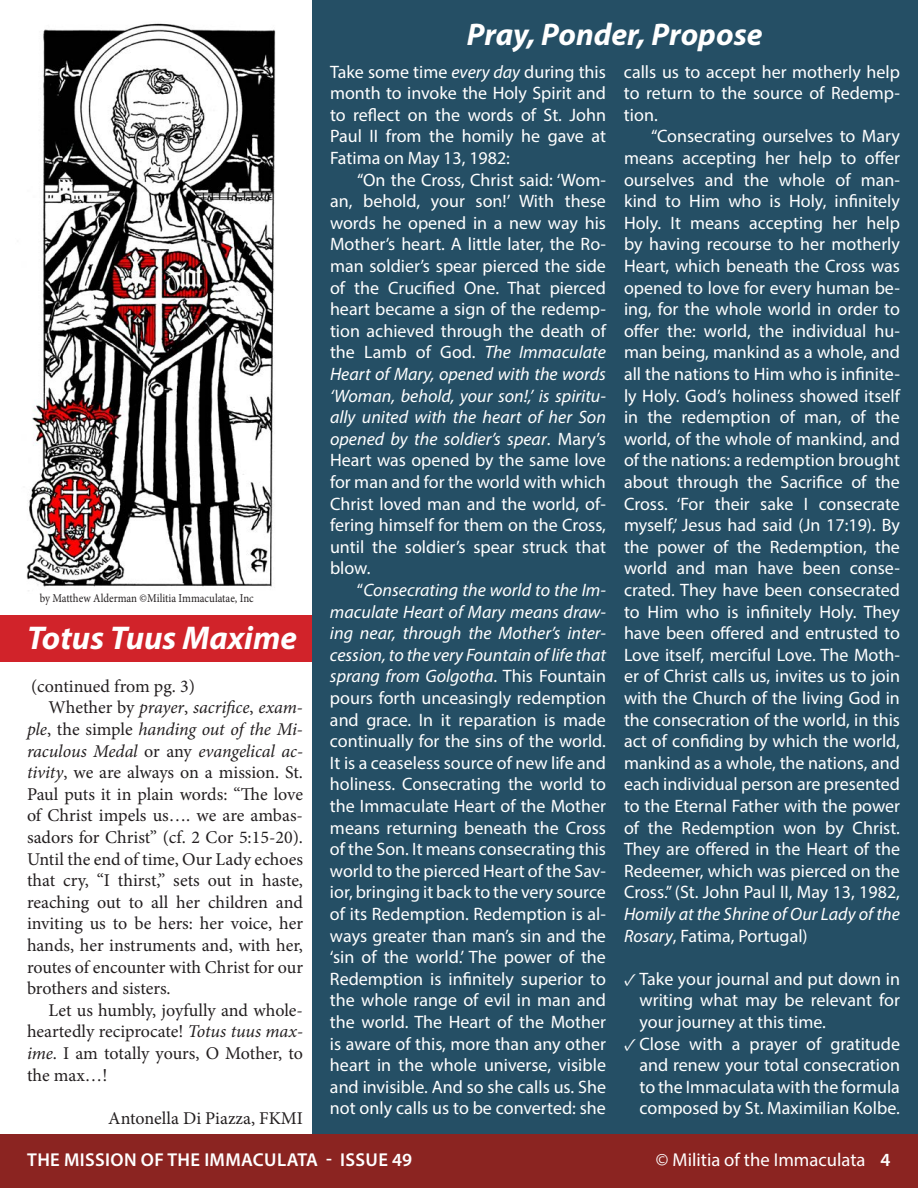
<style>
.page{position:relative;width:918px;height:1188px;background:#fff}
.page>*{position:absolute;margin:0;border:0;box-sizing:border-box;transform-origin:0 0}
.t1{font:italic 700 33px "Myriad Pro";color:#fff}
.t2{font:italic 700 31.5px "Myriad Pro";color:#fff}
.t3{font:600 18.6px "Myriad Pro";letter-spacing:.02em;color:#fff}
.t4{font:18.6px "Myriad Pro";color:#fff}
.t5{font:18px/21.6px "Myriad Pro";color:#fff;text-align:justify}
.t6{font:18px/21.6px "Minion Pro";letter-spacing:-.005em;color:#231f20;text-align:justify}
.t7{font:12px "Minion Pro";color:#231f20;scale:.9 1}
.s1{font-style:italic}
.s2{font-family:"Minion Pro";font-weight:700}
.s3{font-weight:600}
</style>
<div class="page">
<div style="left:0;top:1134px;width:918px;height:54px;background:#8b2421"></div>
<div style="left:1px;top:616px;width:311px;height:46px;background:#d1232a"></div>
<img style="left:26px;top:23px;width:250px;height:568px">
<div style="left:312px;top:0;width:606px;height:1134px;background:#254f65"></div>
<p class="t7" style="left:40px;top:590px;width:239px">by Matthew Alderman ©Militia Immaculatae, Inc</p>
<p class="t1" style="left:27px;top:617px;width:271px">Totus Tuus Maxime</p>
<p class="t6" style="left:31px;top:675px;width:165px">(continued from pg. 3)</p>
<p class="t6" style="left:27px;top:697px;width:278px;text-indent:22px">Whether by <span class="s1">prayer</span>, <span class="s1">sacrifice</span>, <span class="s1">exam&shy;ple</span>, the simple <span class="s1">handing out of the Mi&shy;raculous Medal</span> or any <span class="s1">evangelical ac&shy;tivity</span>, we are always on a mission. St.<br>Paul puts it in plain words: “The love of Christ impels us…. we are ambas&shy;sadors for Christ” (cf. 2 Cor 5:15-20).<br>Until the end of time, Our Lady echoes that cry, “I thirst,” sets out in haste, reaching out to all her children and inviting us to be hers: her voice, her hands, her instruments and, with her, routes of encounter with Christ for our brothers and sisters.</p>
<p class="t6" style="left:27px;top:999px;width:278px;text-indent:22px">Let us humbly, joyfully and whole&shy;heartedly reciprocate! <span class="s1">Totus tuus max&shy;ime</span>. I am totally yours, O Mother, to the max…!</p>
<p class="t6" style="left:108px;top:1107px;width:196px">Antonella Di Piazza, FKMI</p>
<p class="t2" style="left:467px;top:14px;width:297px">Pray, Ponder, Propose</p>
<p class="t5" style="left:330px;top:61px;width:278px">Take some time <span class="s1">every day</span> during this month to invoke the Holy Spirit and to reflect on the words of St. John Paul II from the homily he gave at Fatima on May 13, 1982:</p>
<p class="t5" style="left:330px;top:169px;width:278px;text-indent:27px">“On the Cross, Christ said: ‘Wom&shy;an, behold, your son!’ With these words he opened in a new way his Mother’s heart. A little later, the Ro&shy;man soldier’s spear pierced the side of the Crucified One. That pierced heart became a sign of the redemp&shy;tion achieved through the death of the Lamb of God. <span class="s1">The Immaculate Heart of Mary, opened with the words ‘Woman, behold, your son!,’ is spiritu&shy;ally united with the heart of her Son opened by the soldier’s spear</span>. Mary’s Heart was opened by the same love for man and for the world with which Christ loved man and the world, of&shy;fering himself for them on the Cross, until the soldier’s spear struck that blow.</p>
<p class="t5" style="left:330px;top:579px;width:278px;text-indent:27px">“<span class="s1">Consecrating the world to the Im&shy;maculate Heart of Mary means draw&shy;ing near, through the Mother’s inter&shy;cession, to the very Fountain of life that sprang from Golgotha</span>. This Fountain pours forth unceasingly redemption and grace. In it reparation is made continually for the sins of the world.<br>It is a ceaseless source of new life and holiness. Consecrating the world to the Immaculate Heart of the Mother means returning beneath the Cross of the Son. It means consecrating this world to the pierced Heart of the Sav&shy;ior, bringing it back to the very source of its Redemption. Redemption is al&shy;ways greater than man’s sin and the ‘sin of the world.’ The power of the Redemption is infinitely superior to the whole range of evil in man and the world. The Heart of the Mother is aware of this, more than any other heart in the whole universe, visible and invisible. And so she calls us. She not only calls us to be converted: she</p>
<p class="t5" style="left:624px;top:61px;width:278px">calls us to accept her motherly help to return to the source of Redemp&shy;tion.</p>
<p class="t5" style="left:624px;top:125px;width:278px;text-indent:27px">“Consecrating ourselves to Mary means accepting her help to offer ourselves and the whole of man&shy;kind to Him who is Holy, infinitely Holy. It means accepting her help by having recourse to her motherly Heart, which beneath the Cross was opened to love for every human be&shy;ing, for the whole world in order to offer the: world, the individual hu&shy;man being, mankind as a whole, and all the nations to Him who is infinite&shy;ly Holy. God’s holiness showed itself in the redemption of man, of the world, of the whole of mankind, and of the nations: a redemption brought about through the Sacrifice of the Cross. ‘For their sake I consecrate myself,’ Jesus had said (Jn 17:19). By the power of the Redemption, the world and man have been conse&shy;crated. They have been consecrated to Him who is infinitely Holy. They have been offered and entrusted to Love itself, merciful Love. The Moth&shy;er of Christ calls us, invites us to join with the Church of the living God in the consecration of the world, in this act of confiding by which the world, mankind as a whole, the nations, and each individual person are presented to the Eternal Father with the power of the Redemption won by Christ.<br>They are offered in the Heart of the Redeemer, which was pierced on the Cross.” (St. John Paul II, May 13, 1982, <span class="s1">Homily at the Shrine of Our Lady of the Rosary</span>, Fatima, Portugal)</p>
<p class="t5" style="left:639px;top:968px;width:262px;text-indent:-15px"><span class="s2">✓</span> Take your journal and put down in writing what may be relevant for your journey at this time.</p>
<p class="t5" style="left:639px;top:1033px;width:262px;text-indent:-15px"><span class="s2">✓</span> Close with a prayer of gratitude and renew your total consecration to the Immaculata with the formula composed by St. Maximilian Kolbe.</p>
<p class="t3" style="left:27px;top:1148px;width:386px">THE MISSION OF THE IMMACULATA - ISSUE 49</p>
<p class="t4" style="left:656px;top:1148px;width:236px">© Militia of the Immaculata <span class="s3">4</span></p>
</div>
